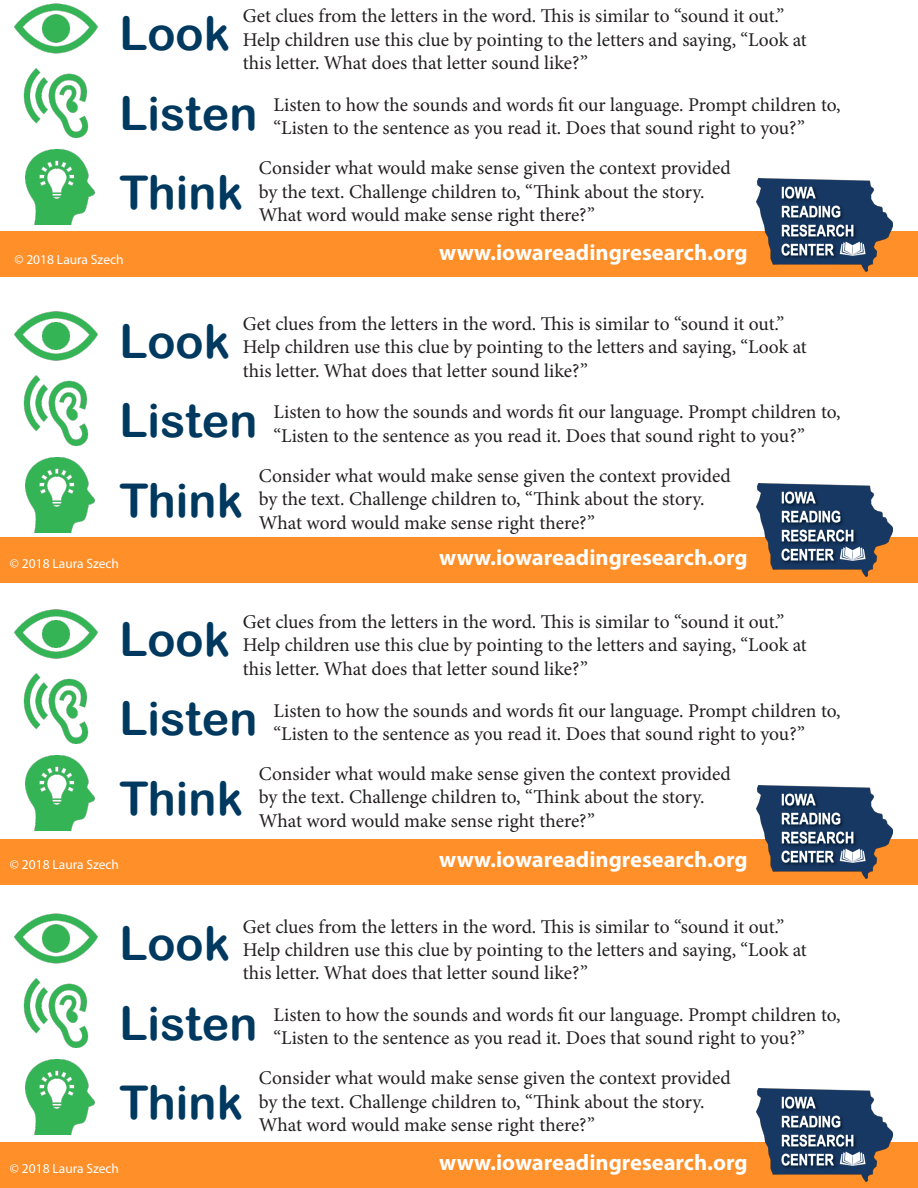
<style>
.page{position:relative;width:918px;height:1188px;background:#fff}
.page>*{position:absolute;margin:0;border:0;box-sizing:border-box;transform-origin:0 0}
.t1{font:46.5px/79.5px "Arial Rounded MT Bold";color:#00395f}
.t2{font:700 22.5px "Myriad Pro";color:#fff}
.t3{font:19.5px/23.4px "Minion Pro";letter-spacing:-.005em;color:#231f20}
.t4{font:13.5px "Myriad Pro";color:#fff}
</style>
<div class="page">
<div style="left:0;top:231px;width:918px;height:46px;background:#ff8f29"></div>
<img style="left:757px;top:178px;width:136px;height:93px">
<div style="left:0;top:537px;width:918px;height:46px;background:#ff8f29"></div>
<img style="left:757px;top:484px;width:136px;height:93px">
<div style="left:0;top:839px;width:918px;height:46px;background:#ff8f29"></div>
<img style="left:757px;top:786px;width:136px;height:93px">
<div style="left:0;top:1142px;width:918px;height:46px;background:#ff8f29"></div>
<img style="left:757px;top:1089px;width:136px;height:93px">
<img style="left:14px;top:3px;width:84px;height:51px">
<img style="left:23px;top:68px;width:66px;height:70px">
<img style="left:25px;top:150px;width:70px;height:75px">
<img style="left:14px;top:311px;width:84px;height:65px">
<img style="left:23px;top:376px;width:66px;height:69px">
<img style="left:25px;top:457px;width:70px;height:75px">
<img style="left:14px;top:609px;width:84px;height:65px">
<img style="left:23px;top:674px;width:66px;height:69px">
<img style="left:25px;top:755px;width:70px;height:75px">
<img style="left:14px;top:913px;width:84px;height:51px">
<img style="left:23px;top:978px;width:66px;height:70px">
<img style="left:25px;top:1060px;width:70px;height:75px">
<p class="t3" style="left:243px;top:5px;width:566px">Get clues from the letters in the word. This is similar to “sound it out.”<br>Help children use this clue by pointing to the letters and saying, “Look at this letter. What does that letter sound like?”</p>
<h1 class="t1" style="left:119px;top:-7px;width:140px">Look<br>Listen<br>Think</h1>
<p class="t3" style="left:274px;top:93px;width:569px">Listen to how the sounds and words fit our language. Prompt children to, “Listen to the sentence as you read it. Does that sound right to you?”</p>
<p class="t3" style="left:259px;top:156px;width:473px">Consider what would make sense given the context provided by the text. Challenge children to, “Think about the story.<br>What word would make sense right there?”</p>
<p class="t4" style="left:14px;top:251px;width:111px">© 2018 Laura Szech</p>
<p class="t2" style="left:439px;top:237px;width:310px">www.iowareadingresearch.org</p>
<p class="t3" style="left:243px;top:312px;width:566px">Get clues from the letters in the word. This is similar to “sound it out.”<br>Help children use this clue by pointing to the letters and saying, “Look at this letter. What does that letter sound like?”</p>
<p class="t3" style="left:274px;top:401px;width:569px">Listen to how the sounds and words fit our language. Prompt children to, “Listen to the sentence as you read it. Does that sound right to you?”</p>
<p class="t3" style="left:259px;top:464px;width:473px">Consider what would make sense given the context provided by the text. Challenge children to, “Think about the story.<br>What word would make sense right there?”</p>
<h1 class="t1" style="left:119px;top:301px;width:140px">Look<br>Listen<br>Think</h1>
<p class="t4" style="left:10px;top:556px;width:111px">© 2018 Laura Szech</p>
<p class="t2" style="left:439px;top:543px;width:310px">www.iowareadingresearch.org</p>
<p class="t3" style="left:243px;top:610px;width:566px">Get clues from the letters in the word. This is similar to “sound it out.”<br>Help children use this clue by pointing to the letters and saying, “Look at this letter. What does that letter sound like?”</p>
<p class="t3" style="left:274px;top:699px;width:569px">Listen to how the sounds and words fit our language. Prompt children to, “Listen to the sentence as you read it. Does that sound right to you?”</p>
<p class="t3" style="left:259px;top:762px;width:473px">Consider what would make sense given the context provided by the text. Challenge children to, “Think about the story.<br>What word would make sense right there?”</p>
<h1 class="t1" style="left:119px;top:599px;width:140px">Look<br>Listen<br>Think</h1>
<p class="t4" style="left:10px;top:857px;width:111px">© 2018 Laura Szech</p>
<p class="t2" style="left:439px;top:845px;width:310px">www.iowareadingresearch.org</p>
<p class="t3" style="left:243px;top:915px;width:566px">Get clues from the letters in the word. This is similar to “sound it out.”<br>Help children use this clue by pointing to the letters and saying, “Look at this letter. What does that letter sound like?”</p>
<p class="t3" style="left:274px;top:1003px;width:569px">Listen to how the sounds and words fit our language. Prompt children to, “Listen to the sentence as you read it. Does that sound right to you?”</p>
<p class="t3" style="left:259px;top:1067px;width:473px">Consider what would make sense given the context provided by the text. Challenge children to, “Think about the story.<br>What word would make sense right there?”</p>
<h1 class="t1" style="left:119px;top:903px;width:140px">Look<br>Listen<br>Think</h1>
<p class="t4" style="left:10px;top:1160px;width:111px">© 2018 Laura Szech</p>
<p class="t2" style="left:439px;top:1148px;width:310px">www.iowareadingresearch.org</p>
</div>
